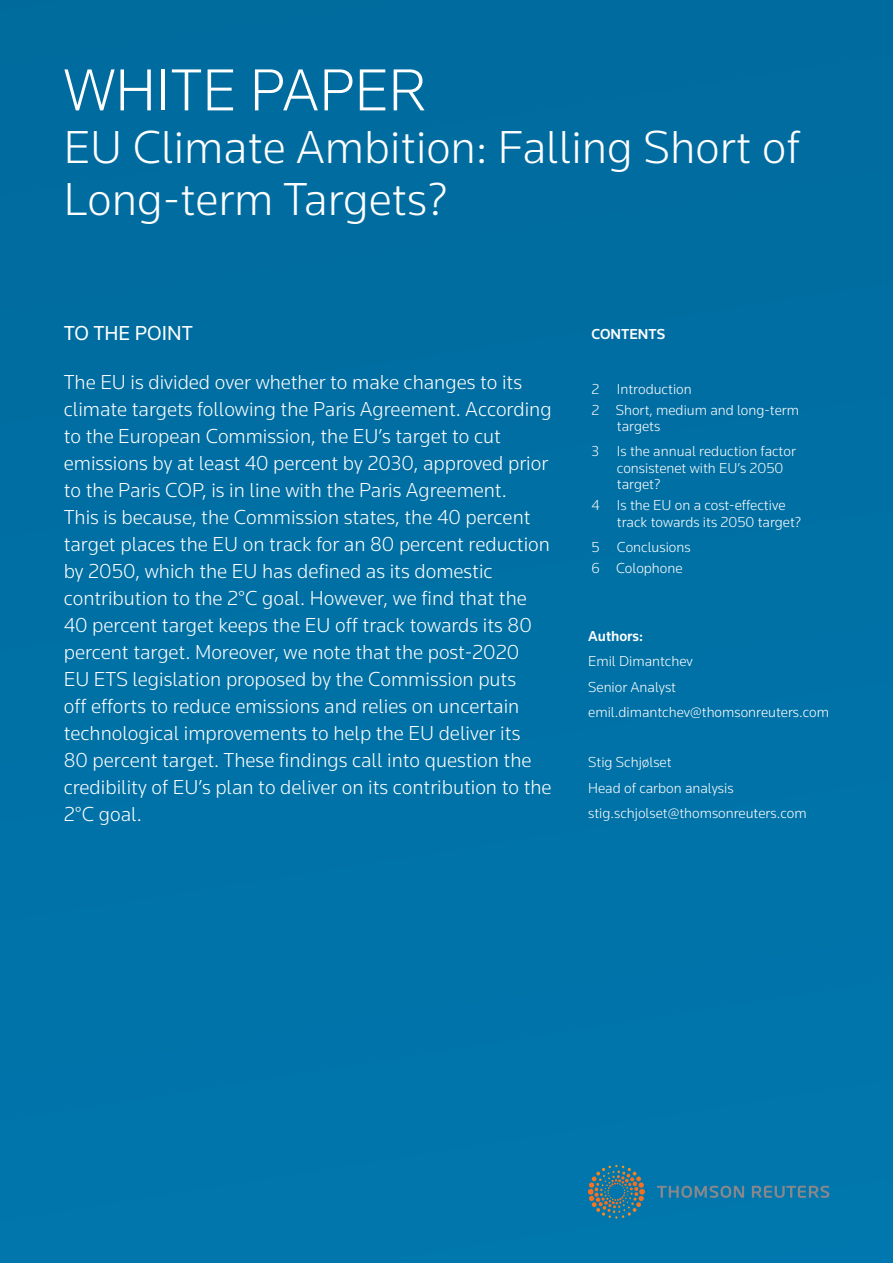
<style>
.page{position:relative;width:893px;height:1263px;background:#0071a5}
.page>*{position:absolute;margin:0;border:0;box-sizing:border-box;transform-origin:0 0}
.t1{font:300 61.5px "Knowledge";color:#fff}
.Title_Level_2_white{font:300 48px/52.5px "Knowledge";color:#fff}
.Body_text{font:300 21px/27px "Knowledge";color:#fff}
.t2{font:21px "Knowledge";color:#fff}
.Table_of_content{font:300 15px/16.5px "Knowledge";color:#fff}
.Table_of_content-2{font:500 15px "Knowledge";color:#fff}
</style>
<div class="page">
<svg style="left:657px;top:1186px;width:172px;height:12px"></svg>
<svg style="left:588px;top:1165px;width:57px;height:51px"></svg>
<p class="t1" style="left:64px;top:52px;width:365px">WHITE PAPER</p>
<p class="Title_Level_2_white" style="left:64px;top:120px;width:738px">EU Climate Ambition: Falling Short of<br>Long-term Targets?</p>
<p class="t2" style="left:64px;top:320px;width:131px">TO THE POINT</p>
<p class="Table_of_content-2" style="left:591px;top:325px;width:75px">CONTENTS</p>
<p class="Body_text" style="left:64px;top:369px;width:489px">The EU is divided over whether to make changes to its climate targets following the Paris Agreement. According to the European Commission, the EU’s target to cut emissions by at least 40 percent by 2030, approved prior to the Paris COP, is in line with the Paris Agreement.<br>This is because, the Commission states, the 40 percent target places the EU on track for an 80 percent reduction by 2050, which the EU has defined as its domestic contribution to the 2°C goal. However, we find that the 40 percent target keeps the EU off track towards its 80 percent target. Moreover, we note that the post-2020<br>EU ETS legislation proposed by the Commission puts<br>off efforts to reduce emissions and relies on uncertain technological improvements to help the EU deliver its<br>80 percent target. These findings call into question the credibility of EU’s plan to deliver on its contribution to the 2°C goal.</p>
<p class="Table_of_content" style="left:591px;top:380px;width:102px">2 Introduction</p>
<p class="Table_of_content" style="left:617px;top:401px;width:184px;text-indent:-26px">2 Short, medium and long-term targets</p>
<p class="Table_of_content" style="left:617px;top:443px;width:180px;text-indent:-26px">3 Is the annual reduction factor consistenet with EU’s 2050 target?</p>
<p class="Table_of_content" style="left:617px;top:497px;width:186px;text-indent:-26px">4 Is the EU on a cost-effective track towards its 2050 target?</p>
<p class="Table_of_content" style="left:591px;top:538px;width:101px">5 Conclusions</p>
<p class="Table_of_content" style="left:591px;top:559px;width:93px">6 Colophone</p>
<p class="Table_of_content-2" style="left:588px;top:627px;width:56px">Authors:</p>
<p class="Table_of_content" style="left:588px;top:653px;width:106px">Emil Dimantchev</p>
<p class="Table_of_content" style="left:588px;top:678px;width:89px">Senior Analyst</p>
<p class="Table_of_content" style="left:588px;top:703px;width:242px">emil.dimantchev@thomsonreuters.com</p>
<p class="Table_of_content" style="left:588px;top:754px;width:85px">Stig Schjølset</p>
<p class="Table_of_content" style="left:588px;top:779px;width:147px">Head of carbon analysis</p>
<p class="Table_of_content" style="left:588px;top:804px;width:220px">stig.schjolset@thomsonreuters.com</p>
</div>
